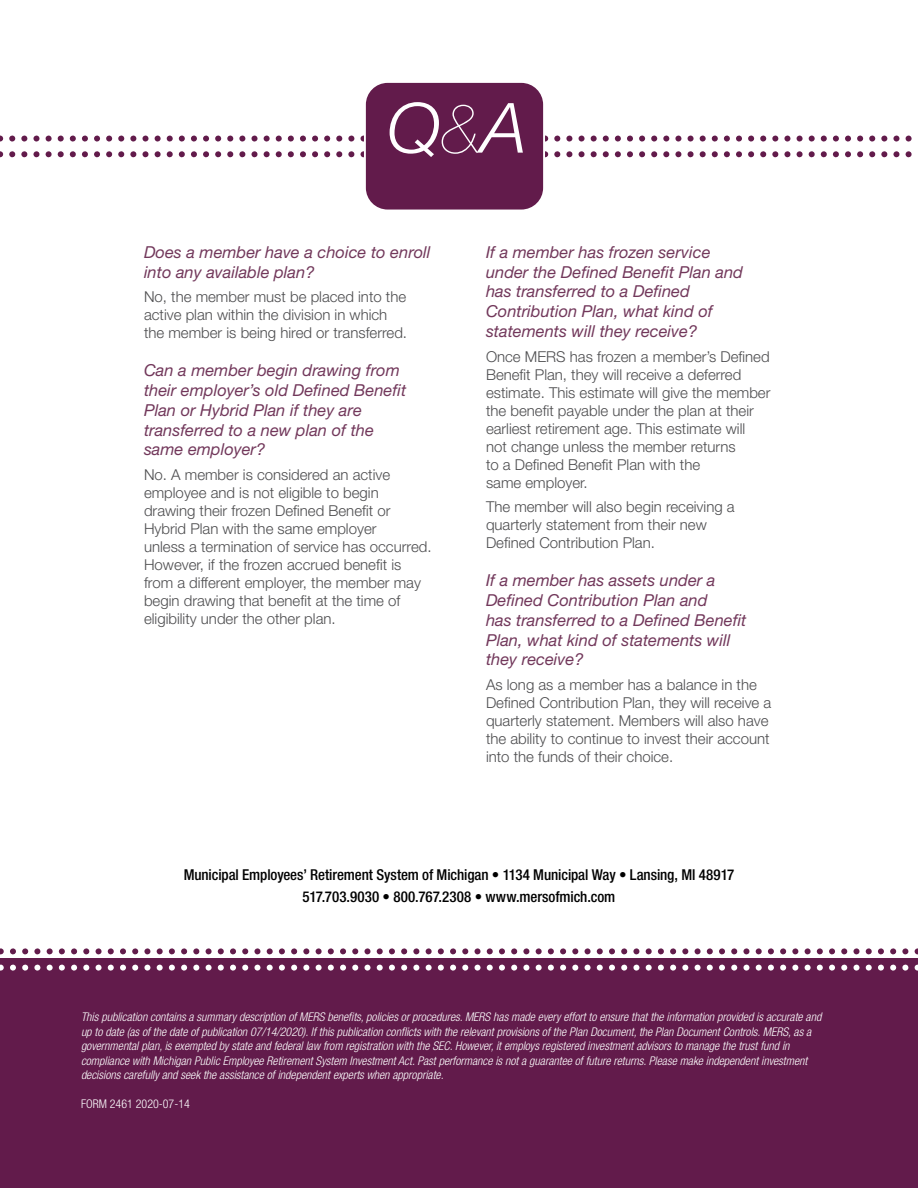
<style>
.page{position:relative;width:918px;height:1188px;background:#fff}
.page>*{position:absolute;margin:0;border:0;box-sizing:border-box;transform-origin:0 0}
.t1{font:italic 300 69.3px "Helvetica Neue LT Std";color:#fff;scale:1.04 1}
.t2{font:italic 16.5px/19.8px "Helvetica Neue LT Std";color:#72385b}
.t3{font:300 15px/18px "Helvetica Neue LT Std";color:#4d4d4f}
.t4{font:500 condensed 15px/22.5px "Helvetica Neue LT Std";letter-spacing:-.005em;color:#000;text-align:center}
.t5{font:italic 300 condensed 12px/14.4px "Helvetica Neue LT Std";color:#fff}
.t6{font:300 condensed 12px "Helvetica Neue LT Std";color:#fff}
.s1{font-weight:200}
</style>
<div class="page">
<div style="left:0;top:959px;width:918px;height:229px;background:#621b4b"></div>
<svg style="left:0;top:965px;width:918px;height:6px"></svg>
<svg style="left:0;top:948px;width:918px;height:6px"></svg>
<svg style="left:0;top:136px;width:912px;height:6px"></svg>
<svg style="left:0;top:151px;width:912px;height:6px"></svg>
<div style="left:365px;top:82px;width:179px;height:128px;background:#621b4b;border-radius:23px"></div>
<div style="left:364px;top:81px;width:181px;height:130px;border:2px solid #fff;border-radius:23px"></div>
<h1 class="t1" style="left:387px;top:87px;width:136px">Q<span class="s1">&amp;</span>A</h1>
<p class="t2" style="left:144px;top:242px;width:288px">Does a member have a choice to enroll into any available plan?</p>
<p class="t3" style="left:144px;top:288px;width:265px">No, the member must be placed into the active plan within the division in which the member is being hired or transferred.</p>
<p class="t2" style="left:144px;top:360px;width:264px">Can a member begin drawing from their employer’s old Defined Benefit<br>Plan or Hybrid Plan if they are transferred to a new plan of the same employer?</p>
<p class="t3" style="left:144px;top:465px;width:289px">No. A member is considered an active employee and is not eligible to begin drawing their frozen Defined Benefit or Hybrid Plan with the same employer<br>unless a termination of service has occurred.<br>However, if the frozen accrued benefit is from a different employer, the member may begin drawing that benefit at the time of eligibility under the other plan.</p>
<p class="t2" style="left:486px;top:242px;width:259px">If a member has frozen service under the Defined Benefit Plan and has transferred to a Defined<br>Contribution Plan, what kind of statements will they receive?</p>
<p class="t3" style="left:486px;top:347px;width:286px">Once MERS has frozen a member’s Defined Benefit Plan, they will receive a deferred estimate. This estimate will give the member the benefit payable under the plan at their earliest retirement age. This estimate will<br>not change unless the member returns<br>to a Defined Benefit Plan with the<br>same employer.</p>
<p class="t3" style="left:486px;top:498px;width:250px">The member will also begin receiving a quarterly statement from their new<br>Defined Contribution Plan.</p>
<p class="t2" style="left:486px;top:570px;width:262px">If a member has assets under a<br>Defined Contribution Plan and<br>has transferred to a Defined Benefit<br>Plan, what kind of statements will they receive?</p>
<p class="t3" style="left:486px;top:676px;width:287px">As long as a member has a balance in the Defined Contribution Plan, they will receive a quarterly statement. Members will also have the ability to continue to invest their account into the funds of their choice.</p>
<p class="t4" style="left:184px;top:863px;width:552px">Municipal Employees’ Retirement System of Michigan • 1134 Municipal Way • Lansing, MI 48917<br>517.703.9030 • 800.767.2308 • www.mersofmich.com</p>
<p class="t5" style="left:81px;top:1010px;width:742px">This publication contains a summary description of MERS benefits, policies or procedures. MERS has made every effort to ensure that the information provided is accurate and up to date (as of the date of publication 07/14/2020). If this publication conflicts with the relevant provisions of the Plan Document, the Plan Document Controls. MERS, as a governmental plan, is exempted by state and federal law from registration with the SEC. However, it employs registered investment advisors to manage the trust fund in compliance with Michigan Public Employee Retirement System Investment Act. Past performance is not a guarantee of future returns. Please make independent investment decisions carefully and seek the assistance of independent experts when appropriate.</p>
<p class="t6" style="left:81px;top:1097px;width:110px">FORM 2461 2020-07-14</p>
</div>
